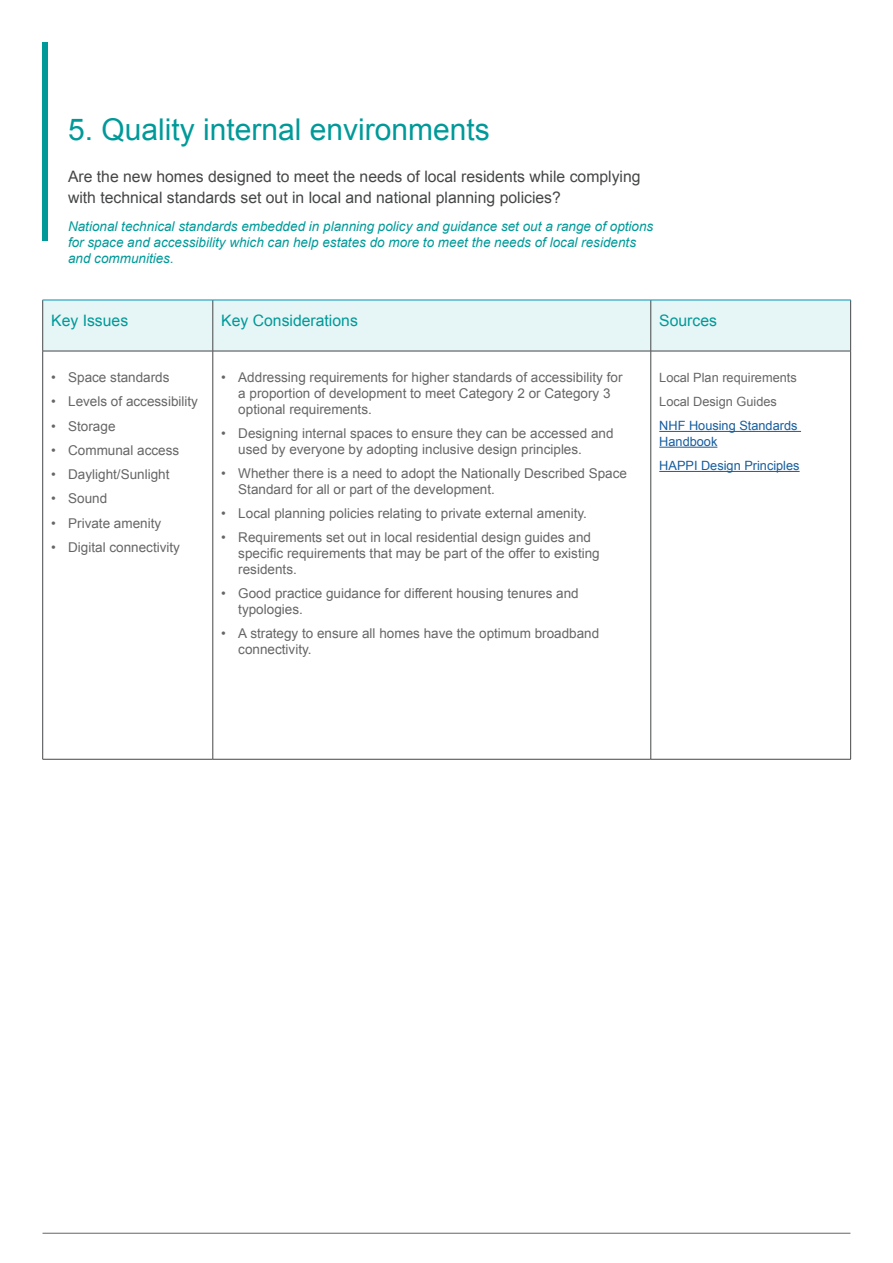
<style>
.page{position:relative;width:893px;height:1263px;background:#fff}
.page>*{position:absolute;margin:0;border:0;box-sizing:border-box;transform-origin:0 0}
.Page_title{font:30px "Arial";color:#099}
.Title_12_15{font:15.75px/21px "Arial";color:#454647}
.Main_sections_title{font:15.75px "Arial";color:#099}
.t1{font:13.5px/15.8px "Arial";color:#666}
.Italic_text_10_13{font:italic 13.5px/15.8px "Arial";color:#099}
.Table_Small_Text{font:12.75px/15.8px "Arial";color:#175d9e}
.Table_Small_Text-2{font:12.75px "Arial";color:#666}
</style>
<div class="page">
<hr style="left:43px;top:1233px;width:807px;height:1px;background:#666">
<div style="left:43px;top:43px;width:5px;height:198px;background:#099"></div>
<div style="left:43px;top:301px;width:807px;height:50px;background:#e6f5f5"></div>
<hr style="left:42px;top:300px;width:1px;height:51px;background:#454647">
<hr style="left:213px;top:300px;width:1px;height:51px;background:#454647">
<hr style="left:650px;top:300px;width:1px;height:51px;background:#454647">
<hr style="left:850px;top:300px;width:1px;height:51px;background:#454647">
<hr style="left:43px;top:351px;width:170px;height:1px;background:#454647">
<hr style="left:42px;top:351px;width:1px;height:408px;background:#454647">
<hr style="left:213px;top:351px;width:438px;height:1px;background:#454647">
<hr style="left:213px;top:351px;width:1px;height:408px;background:#454647">
<hr style="left:651px;top:351px;width:200px;height:1px;background:#454647">
<hr style="left:650px;top:351px;width:1px;height:408px;background:#454647">
<hr style="left:850px;top:351px;width:1px;height:408px;background:#454647">
<hr style="left:43px;top:759px;width:170px;height:1px;background:#454647">
<hr style="left:213px;top:759px;width:438px;height:1px;background:#454647">
<hr style="left:651px;top:759px;width:200px;height:1px;background:#454647">
<hr style="left:43px;top:300px;width:170px;height:1px;background:#0093ba">
<hr style="left:213px;top:300px;width:438px;height:1px;background:#0093ba">
<hr style="left:651px;top:300px;width:200px;height:1px;background:#0093ba">
<hr style="left:659px;top:431px;width:142px;height:1px;background:#175d9e">
<hr style="left:659px;top:447px;width:58px;height:1px;background:#175d9e">
<hr style="left:659px;top:471px;width:141px;height:1px;background:#175d9e">
<p class="Page_title" style="left:68px;top:110px;width:423px">5. Quality internal environments</p>
<p class="Title_12_15" style="left:68px;top:166px;width:574px">Are the new homes designed to meet the needs of local residents while complying with technical standards set out in local and national planning policies?</p>
<p class="Italic_text_10_13" style="left:68px;top:219px;width:587px">National technical standards embedded in planning policy and guidance set out a range of options for space and accessibility which can help estates do more to meet the needs of local residents and communities.</p>
<p class="Main_sections_title" style="left:51px;top:310px;width:79px">Key Issues</p>
<p class="Main_sections_title" style="left:221px;top:310px;width:138px">Key Considerations</p>
<p class="Main_sections_title" style="left:659px;top:310px;width:59px">Sources</p>
<p class="t1" style="left:51px;top:370px;width:120px">• Space standards</p>
<p class="t1" style="left:51px;top:394px;width:148px">• Levels of accessibility</p>
<p class="t1" style="left:51px;top:418px;width:66px">• Storage</p>
<p class="t1" style="left:51px;top:442px;width:130px">• Communal access</p>
<p class="t1" style="left:51px;top:467px;width:120px">• Daylight/Sunlight</p>
<p class="t1" style="left:51px;top:491px;width:58px">• Sound</p>
<p class="t1" style="left:51px;top:515px;width:112px">• Private amenity</p>
<p class="t1" style="left:51px;top:539px;width:130px">• Digital connectivity</p>
<p class="t1" style="left:238px;top:370px;width:386px;text-indent:-17px">• Addressing requirements for higher standards of accessibility for a proportion of development to meet Category 2 or Category 3 optional requirements.</p>
<p class="t1" style="left:238px;top:425px;width:377px;text-indent:-17px">• Designing internal spaces to ensure they can be accessed and used by everyone by adopting inclusive design principles.</p>
<p class="t1" style="left:238px;top:465px;width:390px;text-indent:-17px">• Whether there is a need to adopt the Nationally Described Space<br>Standard for all or part of the development.</p>
<p class="t1" style="left:221px;top:505px;width:367px">• Local planning policies relating to private external amenity.</p>
<p class="t1" style="left:238px;top:530px;width:363px;text-indent:-17px">• Requirements set out in local residential design guides and specific requirements that may be part of the offer to existing residents.</p>
<p class="t1" style="left:238px;top:585px;width:342px;text-indent:-17px">• Good practice guidance for different housing tenures and typologies.</p>
<p class="t1" style="left:238px;top:625px;width:362px;text-indent:-17px">• A strategy to ensure all homes have the optimum broadband connectivity.</p>
<p class="Table_Small_Text-2" style="left:659px;top:369px;width:139px">Local Plan requirements</p>
<p class="Table_Small_Text-2" style="left:659px;top:393px;width:119px">Local Design Guides</p>
<p class="Table_Small_Text" style="left:659px;top:418px;width:140px">NHF Housing Standards<br>Handbook</p>
<p class="Table_Small_Text" style="left:659px;top:458px;width:142px">HAPPI Design Principles</p>
</div>
